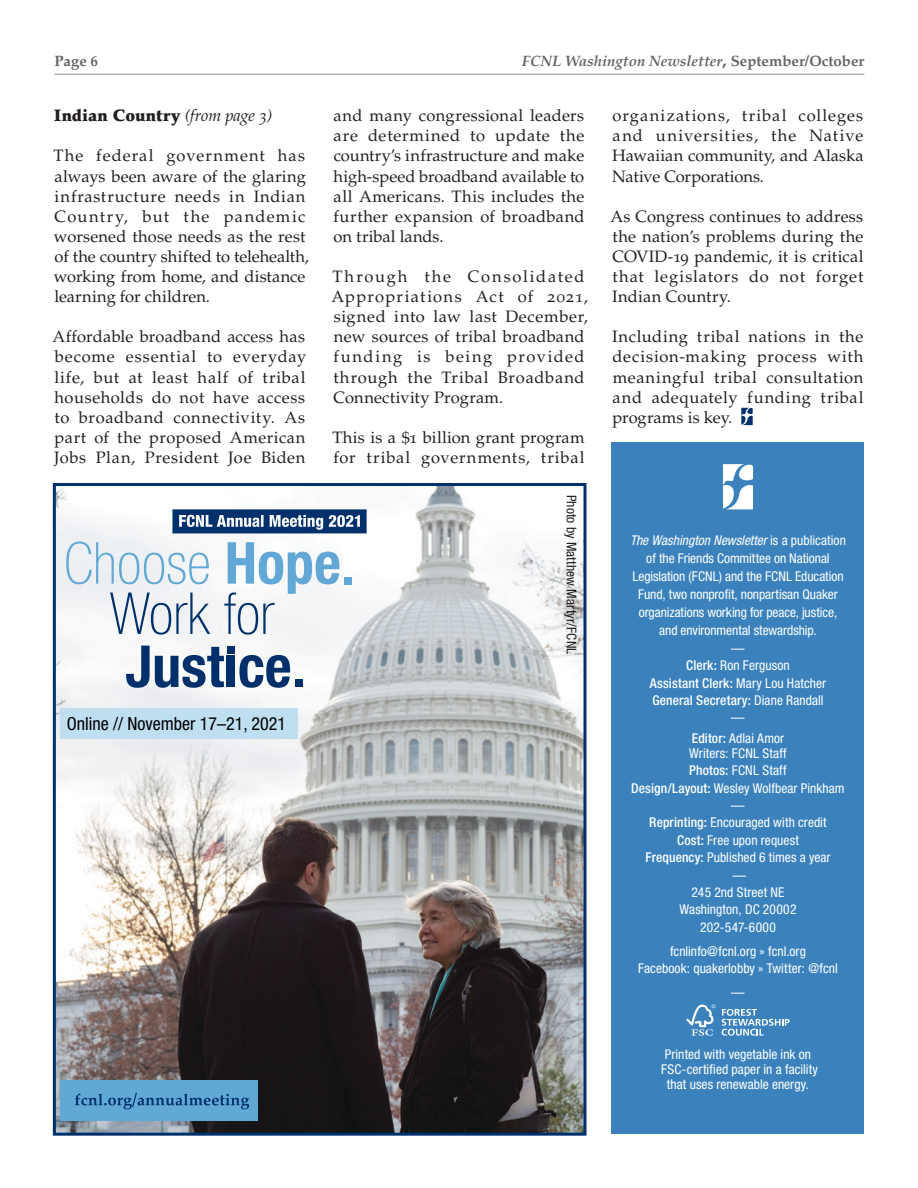
<style>
.page{position:relative;width:918px;height:1188px;background:#fff}
.page>*{position:absolute;margin:0;border:0;box-sizing:border-box;transform-origin:0 0}
.t1{font:condensed 18px "Helvetica Neue LT Std";color:#000}
.Article_Text{font:16.5px/20.1px "Palatino LT Std";letter-spacing:.025em;color:#231f20;text-align:justify}
.Article_Text-2{font:16.5px/20.1px "Palatino LT Std";letter-spacing:.045em;color:#231f20}
.Article_Text-3{font:900 16.5px "Palatino LT Std";letter-spacing:.02em;color:#231f20}
.t2{font:italic 700 15px "Palatino LT Std";color:#636466}
.t3{font:700 15px "Palatino LT Std";color:#636466}
.Masthead{font:condensed 13.5px/18px "Helvetica Neue LT Std";color:#fff;text-align:center}
.Masthead-2{font:500 condensed 13.5px "Helvetica Neue LT Std";letter-spacing:.01em;color:#fff}
.Subheading_Thin{font:condensed 13.5px "Helvetica Neue LT Std";letter-spacing:.01em;color:#231f20}
.Masthead-3{font:condensed 13.5px "Helvetica Neue LT Std";letter-spacing:.02em;color:#fff}
.s1{font-weight:900;font-style:normal}
.s2{font-style:normal}
.s3{font-weight:400;font-style:italic}
.s4{font-style:italic}
.s5{font-weight:500}
.s6{font-weight:400}
</style>
<div class="page">
<hr style="left:54px;top:74px;width:810px;height:1px;background:#949698">
<img style="left:57px;top:487px;width:525px;height:645px">
<div style="left:53px;top:483px;width:533px;height:653px;border:3px solid #00306c"></div>
<div style="left:612px;top:443px;width:252px;height:691px;background:#3b82bd"></div>
<svg style="left:723px;top:464px;width:30px;height:45px"></svg>
<svg style="left:741px;top:408px;width:12px;height:17px"></svg>
<svg style="left:722px;top:1009px;width:68px;height:27px"></svg>
<svg style="left:686px;top:1005px;width:29px;height:31px"></svg>
<svg style="left:66px;top:542px;width:143px;height:42px"></svg>
<div style="left:345px;top:577px;width:7px;height:7px;background:#61a8d6"></div>
<svg style="left:110px;top:593px;width:100px;height:42px"></svg>
<svg style="left:224px;top:542px;width:115px;height:93px"></svg>
<svg style="left:126px;top:646px;width:98px;height:42px"></svg>
<div style="left:227px;top:656px;width:8px;height:31px;background:#00306b"></div>
<svg style="left:239px;top:655px;width:51px;height:33px"></svg>
<div style="left:227px;top:647px;width:8px;height:7px;background:#00306b"></div>
<div style="left:295px;top:680px;width:7px;height:7px;background:#00306b"></div>
<svg style="left:172px;top:509px;width:195px;height:24px;background:#3f638f"></svg>
<div style="left:60px;top:709px;width:237px;height:30px;background:#bfdef0"></div>
<div style="left:60px;top:1080px;width:198px;height:40px;background:#60a9d5"></div>
<svg style="left:75px;top:1093px;width:174px;height:16px"></svg>
<p class="t3" style="left:54px;top:52px;width:45px">Page 6</p>
<p class="t2" style="left:522px;top:52px;width:344px">FCNL Washington Newsletter<span class="s1">,</span> <span class="s2">September/October</span></p>
<p class="Article_Text" style="left:612px;top:106px;width:253px">organizations, tribal colleges and universities, the Native Hawaiian community, and Alaska Native Corporations.</p>
<p class="Article_Text" style="left:610px;top:206px;width:255px">As Congress continues to address the nation’s problems during the COVID-19 pandemic, it is critical that legislators do not forget Indian Country.</p>
<p class="Article_Text" style="left:612px;top:327px;width:253px">Including tribal nations in the decision-making process with meaningful tribal consultation and adequately funding tribal programs is key.</p>
<p class="Article_Text-3" style="left:54px;top:106px;width:219px">Indian Country <span class="s3">(from page 3)</span></p>
<p class="Article_Text" style="left:53px;top:146px;width:257px;text-align:left">The federal government has always been aware of the glaring infrastructure needs in Indian<br>Country, but the pandemic worsened those needs as the rest of the country shifted to telehealth, working from home, and distance learning for children.</p>
<p class="Article_Text" style="left:52px;top:327px;width:255px">Affordable broadband access has become essential to everyday life, but at least half of tribal households do not have access to broadband connectivity. As part of the proposed American Jobs Plan, President Joe Biden</p>
<p class="Article_Text" style="left:333px;top:106px;width:253px">and many congressional leaders are determined to update the country’s infrastructure and make high-speed broadband available to all Americans. This includes the further expansion of broadband on tribal lands.</p>
<p class="Article_Text-2" style="left:331px;top:267px;width:258px">Through the Consolidated<br>Appropriations Act of 2021, signed into law last December, new sources of tribal broadband funding is being provided through the Tribal Broadband<br>Connectivity Program.</p>
<p class="Article_Text" style="left:332px;top:427px;width:254px">This is a $1 billion grant program for tribal governments, tribal</p>
<p class="t1" style="left:67px;top:713px;width:221px">Online // November 17–21, 2021</p>
<p class="Subheading_Thin" style="left:579px;top:495px;width:161px;rotate:90deg">Photo by Matthew Martyr/FCNL</p>
<p class="Masthead" style="left:630px;top:532px;width:217px"><span class="s4">The Washington Newsletter</span> is a publication of the Friends Committee on National Legislation (FCNL) and the FCNL Education Fund, two nonprofit, nonpartisan Quaker organizations working for peace, justice, and environmental stewardship.</p>
<p class="Masthead" style="left:731px;top:639px;width:15px">—</p>
<p class="Masthead" style="left:686px;top:656px;width:105px"><span class="s5">Clerk:</span> Ron Ferguson</p>
<p class="Masthead-2" style="left:650px;top:675px;width:178px">Assistant Clerk: <span class="s6">Mary Lou Hatcher</span></p>
<p class="Masthead-2" style="left:652px;top:692px;width:173px">General Secretary: <span class="s6">Diane Randall</span></p>
<p class="Masthead" style="left:731px;top:709px;width:15px">—</p>
<p class="Masthead" style="left:689px;top:731px;width:99px;line-height:15px;text-align:left"><span class="s5">Editor:</span> Adlai Amor<br>Writers: FCNL Staff</p>
<p class="Masthead-3" style="left:689px;top:763px;width:99px"><span class="s5">Photos:</span> FCNL Staff</p>
<p class="Masthead" style="left:631px;top:779px;width:215px"><span class="s5">Design/Layout:</span> Wesley Wolfbear Pinkham</p>
<p class="Masthead" style="left:731px;top:796px;width:15px">—</p>
<p class="Masthead" style="left:649px;top:814px;width:179px"><span class="s5">Reprinting:</span> Encouraged with credit</p>
<p class="Masthead" style="left:677px;top:831px;width:123px"><span class="s5">Cost:</span> Free upon request</p>
<p class="Masthead" style="left:645px;top:848px;width:187px"><span class="s5">Frequency:</span> Published 6 times a year</p>
<p class="Masthead" style="left:733px;top:866px;width:15px">—</p>
<p class="Masthead" style="left:692px;top:883px;width:94px">245 2nd Street NE</p>
<p class="Masthead" style="left:679px;top:901px;width:119px">Washington, DC 20002</p>
<p class="Masthead" style="left:670px;top:915px;width:137px;line-height:24px">202-547-6000 fcnlinfo@fcnl.org » fcnl.org</p>
<p class="Masthead" style="left:638px;top:959px;width:201px">Facebook: quakerlobby » Twitter: @fcnl</p>
<p class="Masthead" style="left:731px;top:983px;width:15px">—</p>
<p class="Masthead" style="left:661px;top:1047px;width:159px;line-height:15px">Printed with vegetable ink on<br>FSC-certified paper in a facility that uses renewable energy.</p>
</div>
